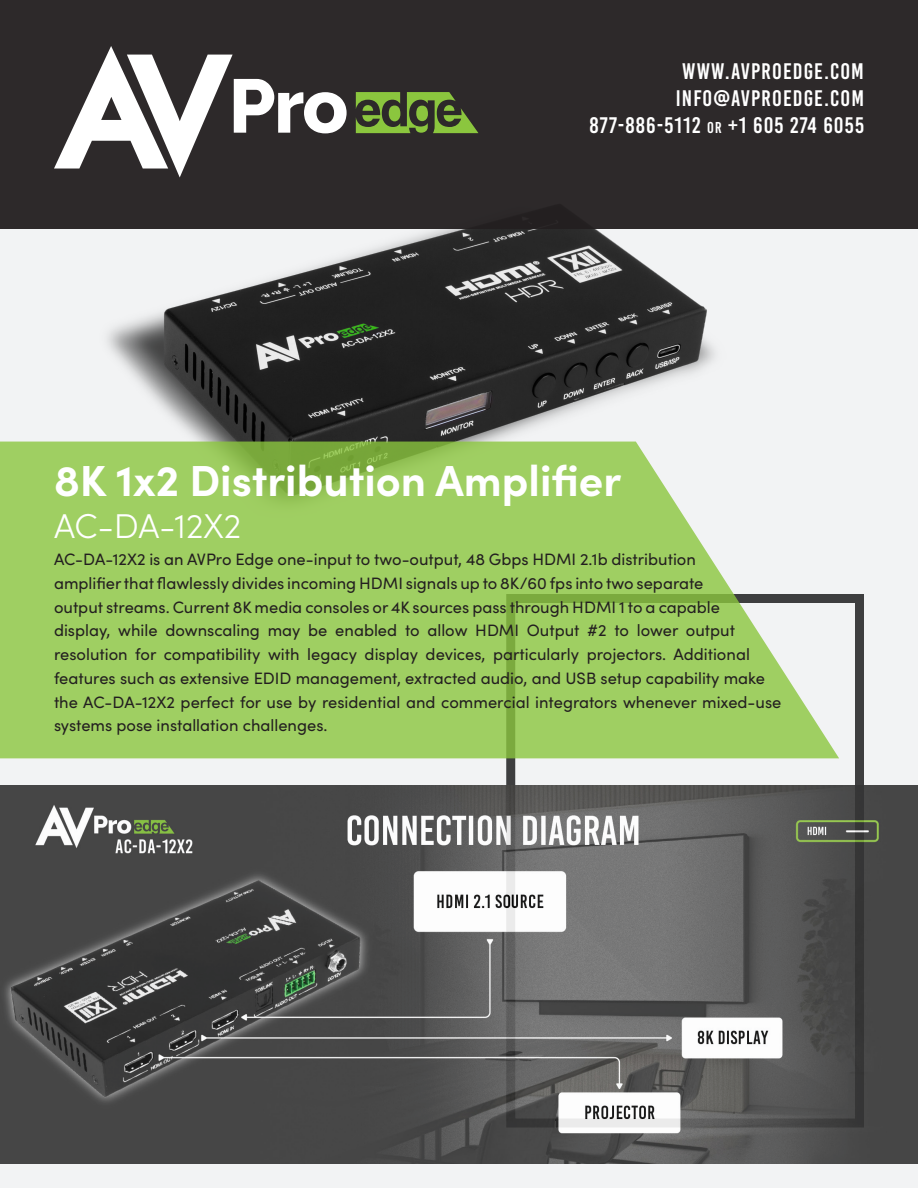
<style>
.page{position:relative;width:918px;height:1188px;background:#f2f3f4}
.page>*{position:absolute;margin:0;border:0;box-sizing:border-box;transform-origin:0 0}
.t1{font:700 43.5px "Sofia Pro";color:#fff}
.t2{font:300 34.5px "Sofia Pro";color:#fff}
.t3{font:22.5px "Bebas Kai";letter-spacing:.05em;color:#fff}
.t4{font:16.5px/23.7px "Sofia Pro";color:#231f20}
.s1{font-size:15.75px}
</style>
<div class="page">
<div style="left:506px;top:594px;width:358px;height:534px;background:#f2f3f4;border:9px solid #3e3e3f"></div>
<img style="left:68px;top:229px;width:647px;height:213px">
<svg style="left:0;top:442px;width:839px;height:316px;background:#a6d171"></svg>
<div style="left:0;top:0;width:918px;height:229px;background:#2d292a"></div>
<svg style="left:356px;top:92px;width:122px;height:41px"></svg>
<div style="left:416px;top:106px;width:12px;height:15px;background:#8bc63e;border-radius:50%"></div>
<svg style="left:54px;top:46px;width:293px;height:131px"></svg>
<img style="left:0;top:786px;width:918px;height:378px">
<p class="t3" style="left:682px;top:59px;width:183px">WWW.AVPROEDGE.COM</p>
<p class="t3" style="left:676px;top:86px;width:190px">INFO@AVPROEDGE.COM</p>
<p class="t3" style="left:589px;top:113px;width:276px">877-886-5112 <span class="s1">or</span> +1 605 274 6055</p>
<p class="t1" style="left:54px;top:448px;width:569px">8K 1x2 Distribution Amplifier</p>
<p class="t2" style="left:54px;top:501px;width:189px">AC-DA-12X2</p>
<p class="t4" style="left:54px;top:546px;width:729px">AC-DA-12X2 is an AVPro Edge one-input to two-output, 48 Gbps HDMI 2.1b distribution<br>amplifier that flawlessly divides incoming HDMI signals up to 8K/60 fps into two separate<br>output streams. Current 8K media consoles or 4K sources pass through HDMI 1 to a capable<br>display, while downscaling may be enabled to allow HDMI Output #2 to lower output resolution for compatibility with legacy display devices, particularly projectors. Additional features such as extensive EDID management, extracted audio, and USB setup capability make the AC-DA-12X2 perfect for use by residential and commercial integrators whenever mixed-use systems pose installation challenges.</p>
</div>
